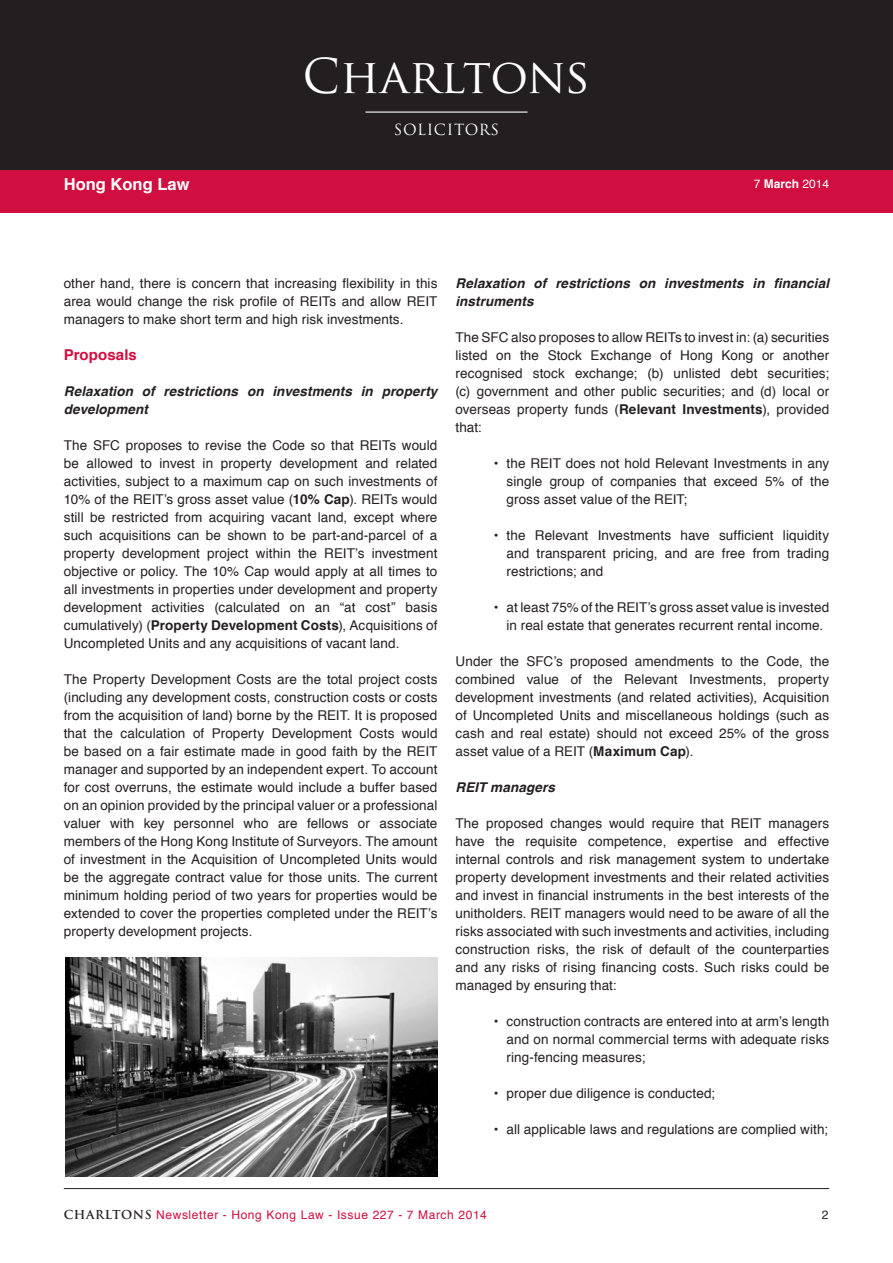
<style>
.page{position:relative;width:893px;height:1263px;background:#fff}
.page>*{position:absolute;margin:0;border:0;box-sizing:border-box;transform-origin:0 0}
.t1{font:46.8px "Trajan Pro";color:#fff}
.t2{font:700 16.5px "Helvetica";color:#fff}
.t3{font:15px "Trajan Pro";letter-spacing:.04em;color:#fff}
.body__Subtitle_1{font:700 15px "Helvetica";letter-spacing:.005em;color:#d10e40}
.body_text{font:13.5px/18px "Helvetica";letter-spacing:.01em;color:#231f20;text-align:justify}
.body__Subtitle2{font:italic 700 13.5px/18px "Helvetica";letter-spacing:.005em;color:#231f20}
.t4{font:12px "Helvetica";letter-spacing:.05em;color:#d10e40}
.t5{font:12px "Helvetica";color:#fff}
.t6{font:12px "Helvetica";color:#231f20}
.s1{font-weight:700}
.s2{font-family:"Trajan Pro";font-weight:700;color:#231f20}
</style>
<div class="page">
<hr style="left:64px;top:1188px;width:765px;height:1px;background:#231f20">
<div style="left:0;top:0;width:893px;height:170px;background:#231f20"></div>
<div style="left:0;top:170px;width:893px;height:32px;background:#d10e40"></div>
<hr style="left:365px;top:112px;width:162px;height:1px;background:#fff">
<div style="left:0;top:202px;width:893px;height:11px;background:#d10e40"></div>
<img style="left:65px;top:958px;width:372px;height:218px">
<p class="t2" style="left:64px;top:171px;width:127px">Hong Kong Law</p>
<h1 class="t1" style="left:303px;top:47px;width:289px">Charltons</h1>
<p class="t3" style="left:394px;top:120px;width:107px">SOLICITORS</p>
<p class="t5" style="left:754px;top:175px;width:77px">7 <span class="s1">March</span> 2014</p>
<p class="body_text" style="left:64px;top:275px;width:375px">other hand, there is concern that increasing flexibility in this area would change the risk profile of REITs and allow REIT managers to make short term and high risk investments.</p>
<p class="body__Subtitle_1" style="left:64px;top:343px;width:75px">Proposals</p>
<p class="body__Subtitle2" style="left:64px;top:382px;width:375px">Relaxation of restrictions on investments in property development</p>
<p class="body_text" style="left:64px;top:437px;width:375px">The SFC proposes to revise the Code so that REITs would be allowed to invest in property development and related activities, subject to a maximum cap on such investments of 10% of the REIT’s gross asset value (<span class="s1">10% Cap</span>). REITs would still be restricted from acquiring vacant land, except where such acquisitions can be shown to be part-and-parcel of a property development project within the REIT’s investment objective or policy. The 10% Cap would apply at all times to all investments in properties under development and property development activities (calculated on an “at cost” basis cumulatively) (<span class="s1">Property Development Costs</span>), Acquisitions of Uncompleted Units and any acquisitions of vacant land.</p>
<p class="body_text" style="left:64px;top:671px;width:375px">The Property Development Costs are the total project costs (including any development costs, construction costs or costs from the acquisition of land) borne by the REIT. It is proposed that the calculation of Property Development Costs would be based on a fair estimate made in good faith by the REIT manager and supported by an independent expert. To account for cost overruns, the estimate would include a buffer based on an opinion provided by the principal valuer or a professional valuer with key personnel who are fellows or associate members of the Hong Kong Institute of Surveyors. The amount of investment in the Acquisition of Uncompleted Units would be the aggregate contract value for those units. The current minimum holding period of two years for properties would be extended to cover the properties completed under the REIT’s property development projects.</p>
<p class="body__Subtitle2" style="left:455px;top:274px;width:375px">Relaxation of restrictions on investments in financial instruments</p>
<p class="body_text" style="left:455px;top:329px;width:375px">The SFC also proposes to allow REITs to invest in: (a) securities listed on the Stock Exchange of Hong Kong or another recognised stock exchange; (b) unlisted debt securities; (c) government and other public securities; and (d) local or overseas property funds (<span class="s1">Relevant Investments</span>), provided that:</p>
<p class="body_text" style="left:506px;top:455px;width:324px;text-indent:-13px"><span class="s1">•</span> the REIT does not hold Relevant Investments in any single group of companies that exceed 5% of the gross asset value of the REIT;</p>
<p class="body_text" style="left:506px;top:527px;width:324px;text-indent:-13px"><span class="s1">•</span> the Relevant Investments have sufficient liquidity and transparent pricing, and are free from trading restrictions; and</p>
<p class="body_text" style="left:494px;top:599px;width:337px;text-align:center"><span class="s1">•</span> at least 75% of the REIT’s gross asset value is invested in real estate that generates recurrent rental income.</p>
<p class="body_text" style="left:455px;top:653px;width:375px">Under the SFC’s proposed amendments to the Code, the combined value of the Relevant Investments, property development investments (and related activities), Acquisition of Uncompleted Units and miscellaneous holdings (such as cash and real estate) should not exceed 25% of the gross asset value of a REIT (<span class="s1">Maximum Cap</span>).</p>
<p class="body__Subtitle2" style="left:455px;top:778px;width:101px">REIT managers</p>
<p class="body_text" style="left:455px;top:815px;width:375px">The proposed changes would require that REIT managers have the requisite competence, expertise and effective internal controls and risk management system to undertake property development investments and their related activities and invest in financial instruments in the best interests of the unitholders. REIT managers would need to be aware of all the risks associated with such investments and activities, including construction risks, the risk of default of the counterparties and any risks of rising financing costs. Such risks could be managed by ensuring that:</p>
<p class="body_text" style="left:506px;top:1013px;width:324px;text-indent:-13px"><span class="s1">•</span> construction contracts are entered into at arm’s length and on normal commercial terms with adequate risks ring-fencing measures;</p>
<p class="body_text" style="left:494px;top:1085px;width:223px"><span class="s1">•</span> proper due diligence is conducted;</p>
<p class="body_text" style="left:494px;top:1121px;width:336px"><span class="s1">•</span> all applicable laws and regulations are complied with;</p>
<p class="t4" style="left:64px;top:1206px;width:425px"><span class="s2">CHARLTONS</span> Newsletter - Hong Kong Law - Issue 227 - 7 March 2014</p>
<p class="t6" style="left:822px;top:1206px;width:8px">2</p>
</div>
